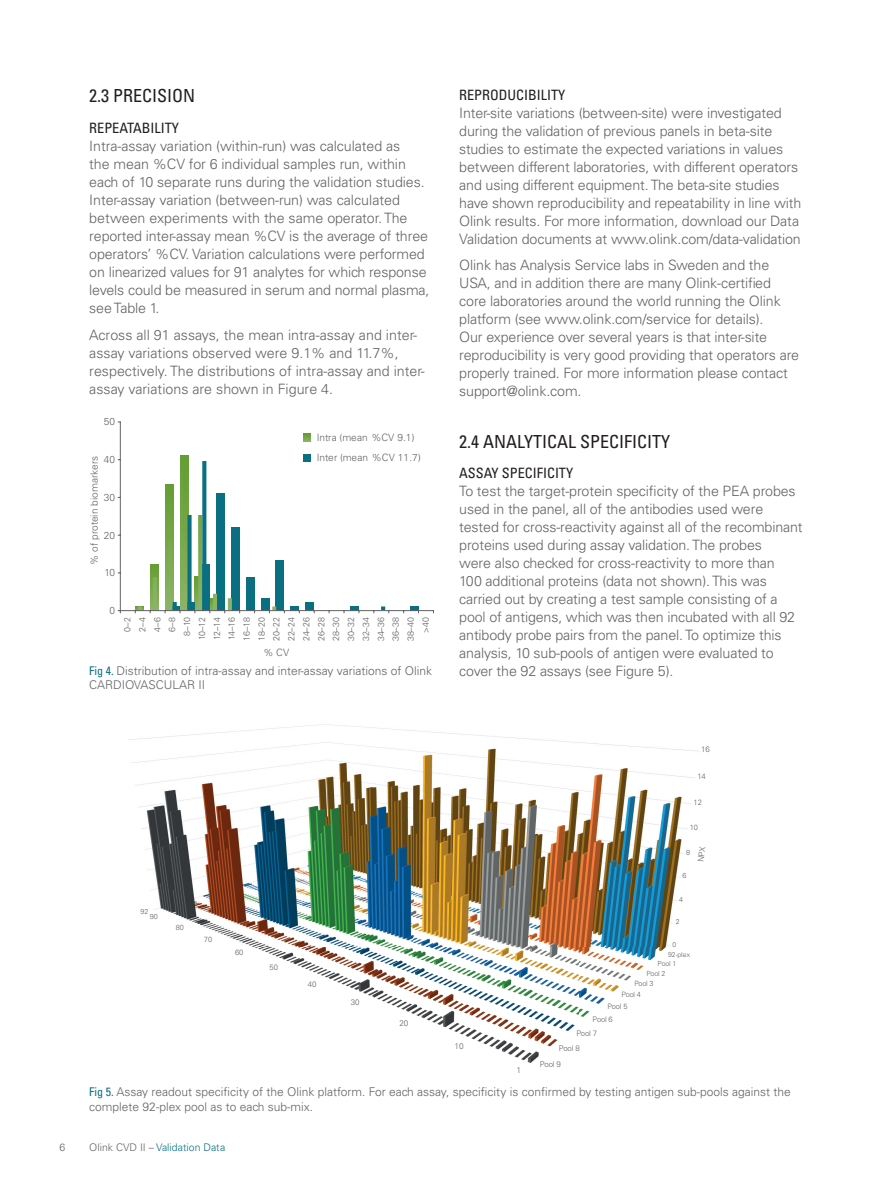
<style>
.page{position:relative;width:893px;height:1191px;background:#fff}
.page>*{position:absolute;margin:0;border:0;box-sizing:border-box;transform-origin:0 0}
.Subhead_1{font:condensed 18px "Univers LT Std";color:#231f20}
.Bodycopy{font:300 14.25px/18px "Univers LT Std";letter-spacing:-.01em;color:#636366}
.Subhead_2{font:condensed 14.25px "Univers LT Std";color:#231f20}
.t1{font:300 12px/14.4px "Univers LT Std";color:#636366}
.t2{font:300 10.5px "Univers LT Std";color:#0a7081}
.t3{font:300 10.5px "Univers LT Std";color:#636366}
.t4{font:300 10.05px/20.2px "Univers LT Std";color:#636366}
.t5{font:300 8.85px/14.9px "Univers LT Std";color:#636366;text-align:right}
.t6{font:300 8.4px "Univers LT Std";color:#636366}
.t7{font:300 8.25px "Univers LT Std";color:#636366}
.t8{font:300 8.1px "Univers LT Std";color:#636366}
.t9{font:300 7.95px "Univers LT Std";letter-spacing:-.02em;color:#636366}
.t10{font:300 7.8px/15px "Univers LT Std";letter-spacing:-.015em;color:#636366}
.t11{font:300 7.65px "Univers LT Std";letter-spacing:-.015em;color:#636366}
.t12{font:300 7.5px "Univers LT Std";letter-spacing:-.015em;color:#636366}
.t13{font:300 7.35px "Univers LT Std";letter-spacing:-.02em;color:#636366}
.t14{font:300 7.2px "Univers LT Std";letter-spacing:-.02em;color:#636366}
.t15{font:300 7.05px/9.6px "Univers LT Std";letter-spacing:-.025em;color:#636366}
.t16{font:300 6.9px "Univers LT Std";color:#636366}
.s1{font-weight:400;font-stretch:condensed;color:#0a7081}
.s2{color:#636366}
</style>
<div class="page">
<div style="left:180px;top:455px;width:9px;height:155px;background:#659f36"></div>
<div style="left:305px;top:602px;width:9px;height:8px;background:#0a7081"></div>
<svg style="left:202px;top:461px;width:4px;height:8px"></svg>
<div style="left:304px;top:455px;width:7px;height:7px;background:#0a7081"></div>
<svg style="left:304px;top:434px;width:7px;height:7px"></svg>
<hr style="left:120px;top:422px;width:1px;height:188px;background:#636366">
<hr style="left:120px;top:610px;width:313px;height:1px;background:#636366">
<svg style="left:135px;top:469px;width:165px;height:144px"></svg>
<svg style="left:344px;top:606px;width:16px;height:7px"></svg>
<svg style="left:381px;top:606px;width:8px;height:7px"></svg>
<svg style="left:410px;top:606px;width:9px;height:7px"></svg>
<img style="left:128px;top:724px;width:571px;height:339px">
<svg style="left:698px;top:846px;width:1px;height:15px"></svg>
<p class="Subhead_1" style="left:89px;top:85px;width:108px">2.3 PRECISION</p>
<p class="Subhead_2" style="left:89px;top:119px;width:91px">REPEATABILITY</p>
<p class="Bodycopy" style="left:89px;top:137px;width:342px">Intra-assay variation (within-run) was calculated as<br>the mean %CV for 6 individual samples run, within each of 10 separate runs during the validation studies.<br>Inter-assay variation (between-run) was calculated between experiments with the same operator. The reported inter-assay mean %CV is the average of three operators’ %CV. Variation calculations were performed on linearized values for 91 analytes for which response levels could be measured in serum and normal plasma, see Table 1.</p>
<p class="Bodycopy" style="left:89px;top:326px;width:337px">Across all 91 assays, the mean intra-assay and inter&shy;assay variations observed were 9.1% and 11.7%, respectively. The distributions of intra-assay and inter&shy;assay variations are shown in Figure 4.</p>
<p class="t4" style="left:104px;top:411px;width:13px">50</p>
<p class="t4" style="left:104px;top:449px;width:13px">40</p>
<p class="t4" style="left:84px;top:565px;width:110px;rotate:-90deg">% of protein biomarkers</p>
<p class="t4" style="left:104px;top:487px;width:13px">30</p>
<p class="t4" style="left:104px;top:525px;width:13px">20</p>
<p class="t4" style="left:104px;top:562px;width:12px">10</p>
<p class="t4" style="left:317px;top:427px;width:106px">Intra (mean %CV 9.1)<br>Inter (mean %CV 11.7)</p>
<p class="t4" style="left:109px;top:600px;width:7px">0</p>
<p class="t5" style="left:120px;top:641px;width:26px;rotate:-90deg">0–2<br>2–4<br>4–6<br>6–8<br>8–10<br>10–12<br>12–14<br>14–16<br>16–18<br>18–20<br>20–22<br>22–24<br>24–26<br>26–28<br>28–30<br>30–32<br>32–34<br>34–36<br>36–38<br>38–40 &gt;40</p>
<p class="t4" style="left:263px;top:642px;width:27px">% CV</p>
<p class="t1" style="left:89px;top:663px;width:344px"><span class="s1">Fig 4.</span> Distribution of intra-assay and inter-assay variations of Olink<br>CARDIOVASCULAR II</p>
<p class="t15" style="left:141px;top:906px;width:9px">92</p>
<p class="t14" style="left:150px;top:912px;width:10px">90</p>
<p class="t13" style="left:176px;top:922px;width:10px">80</p>
<p class="t12" style="left:204px;top:934px;width:10px">70</p>
<p class="t11" style="left:235px;top:948px;width:10px">60</p>
<p class="t10" style="left:270px;top:959px;width:10px">50</p>
<p class="t10" style="left:308px;top:976px;width:10px">40</p>
<p class="t9" style="left:351px;top:997px;width:10px">30</p>
<p class="t8" style="left:399px;top:1018px;width:10px">20</p>
<p class="Subhead_2" style="left:459px;top:86px;width:108px">REPRODUCIBILITY</p>
<p class="Bodycopy" style="left:459px;top:104px;width:344px">Inter-site variations (between-site) were investigated during the validation of previous panels in beta-site studies to estimate the expected variations in values between different laboratories, with different operators and using different equipment. The beta-site studies have shown reproducibility and repeatability in line with Olink results. For more information, download our Data Validation documents at www.olink.com/data-validation</p>
<p class="Bodycopy" style="left:459px;top:256px;width:341px">Olink has Analysis Service labs in Sweden and the USA, and in addition there are many Olink-certified core laboratories around the world running the Olink platform (see www.olink.com/service for details).<br>Our experience over several years is that inter-site reproducibility is very good providing that operators are properly trained. For more information please contact support@olink.com.</p>
<p class="Subhead_1" style="left:459px;top:430px;width:212px">2.4 ANALYTICAL SPECIFICITY</p>
<p class="Subhead_2" style="left:459px;top:464px;width:115px">ASSAY SPECIFICITY</p>
<p class="Bodycopy" style="left:459px;top:482px;width:345px">To test the target-protein specificity of the PEA probes used in the panel, all of the antibodies used were tested for cross-reactivity against all of the recombinant proteins used during assay validation. The probes<br>were also checked for cross-reactivity to more than<br>100 additional proteins (data not shown). This was carried out by creating a test sample consisting of a pool of antigens, which was then incubated with all 92 antibody probe pairs from the panel. To optimize this analysis, 10 sub-pools of antigen were evaluated to cover the 92 assays (see Figure 5).</p>
<p class="t10" style="left:701px;top:742px;width:10px">16</p>
<p class="t10" style="left:697px;top:768px;width:10px">14</p>
<p class="t11" style="left:693px;top:797px;width:10px">12</p>
<p class="t12" style="left:690px;top:823px;width:10px">10</p>
<p class="t13" style="left:686px;top:847px;width:6px">8</p>
<p class="t14" style="left:683px;top:871px;width:6px">6</p>
<p class="t15" style="left:679px;top:894px;width:5px">4</p>
<p class="t15" style="left:676px;top:917px;width:5px">2</p>
<p class="t7" style="left:455px;top:1041px;width:11px">10</p>
<p class="t6" style="left:516px;top:1065px;width:6px">1</p>
<p class="t16" style="left:673px;top:940px;width:5px">0</p>
<p class="t16" style="left:668px;top:950px;width:24px">92-plex</p>
<p class="t15" style="left:646px;top:958px;width:31px;text-indent:11px">Pool 1<br>Pool 2</p>
<p class="t14" style="left:634px;top:979px;width:21px">Pool 3</p>
<p class="t13" style="left:621px;top:990px;width:21px">Pool 4</p>
<p class="t12" style="left:607px;top:1002px;width:21px">Pool 5</p>
<p class="t11" style="left:593px;top:1014px;width:22px">Pool 6</p>
<p class="t10" style="left:559px;top:1025px;width:40px;text-indent:18px">Pool 7<br>Pool 8</p>
<p class="t9" style="left:540px;top:1059px;width:23px">Pool 9</p>
<p class="t1" style="left:89px;top:1084px;width:703px"><span class="s1">Fig 5.</span> Assay readout specificity of the Olink platform. For each assay, specificity is confirmed by testing antigen sub-pools against the complete 92-plex pool as to each sub-mix.</p>
<p class="t3" style="left:60px;top:1140px;width:7px">6</p>
<p class="t2" style="left:89px;top:1140px;width:137px"><span class="s2">Olink CVD II –</span> Validation Data</p>
</div>
